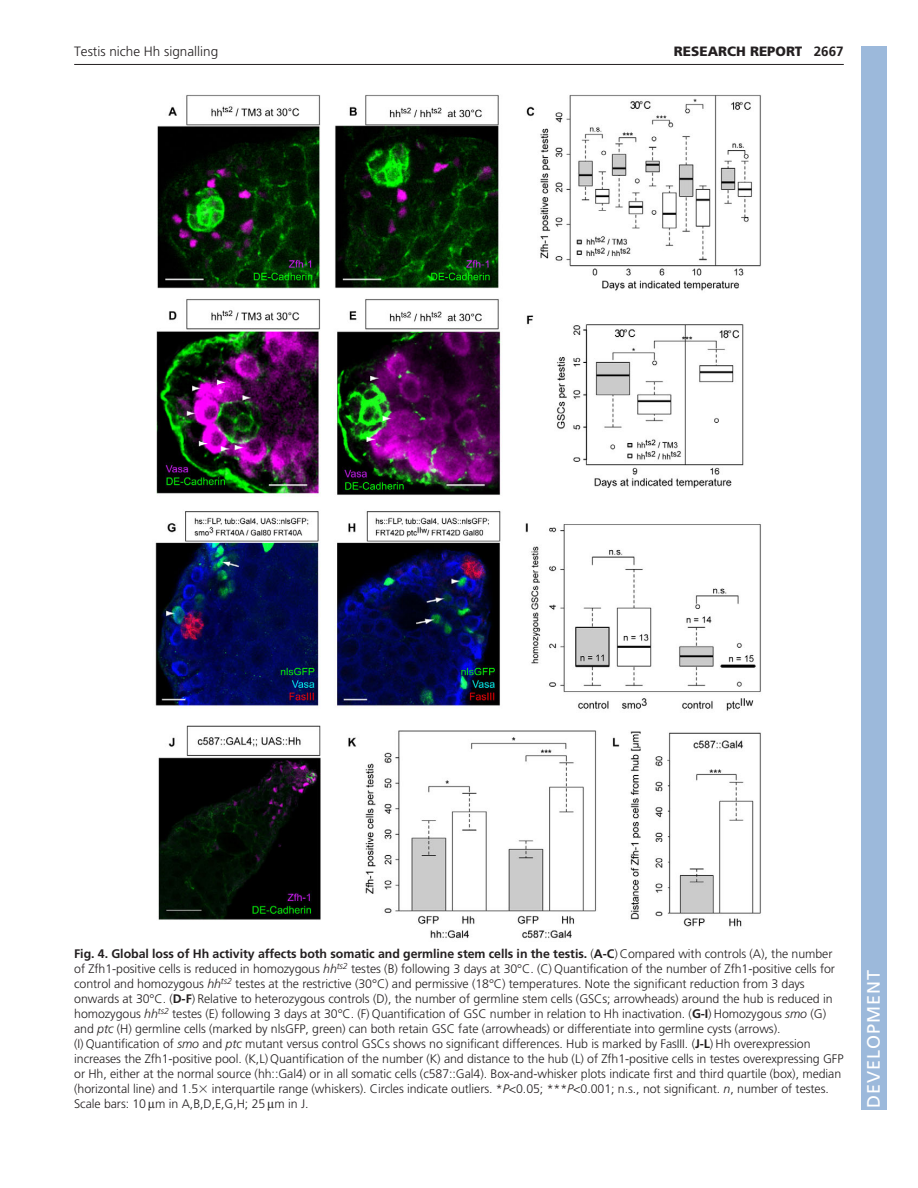
<style>
.page{position:relative;width:918px;height:1188px;background:#fff}
.page>*{position:absolute;margin:0;border:0;box-sizing:border-box;transform-origin:0 0}
.t1{font:18px "Frutiger LT Std";letter-spacing:.055em;color:#fff}
.t2{font:300 13.5px "Frutiger LT Std";color:#231f20}
.t3{font:900 13.5px "Frutiger LT Std";color:#231f20}
.t4{font:300 12.3px/15px "Frutiger LT Std";letter-spacing:-.005em;color:#231f20}
.s1{font-weight:700}
.s2{font-style:italic}
.s3{font-family:"Mathematical Pi One";font-weight:400}
</style>
<div class="page">
<hr style="left:74px;top:64px;width:770px;height:1px;background:#231f20">
<img style="left:155px;top:94px;width:606px;height:845px">
<div style="left:861px;top:46px;width:25px;height:1064px;background:#9cb9db"></div>
<p class="t2" style="left:74px;top:46px;width:145px">Testis niche Hh signalling</p>
<p class="t3" style="left:674px;top:45px;width:171px">RESEARCH REPORT <span class="s1">2667</span></p>
<p class="t4" style="left:74px;top:947px;width:771px"><span class="s1">Fig. 4. Global loss of Hh activity affects both somatic and germline stem cells in the testis.</span> (<span class="s1">A-C</span>) Compared with controls (A), the number of Zfh1-positive cells is reduced in homozygous <span class="s2">hh</span><sup>ts2</sup> testes (B) following 3 days at 30°C. (C) Quantification of the number of Zfh1-positive cells for control and homozygous <span class="s2">hh</span><sup>ts2</sup> testes at the restrictive (30°C) and permissive (18°C) temperatures. Note the significant reduction from 3 days onwards at 30°C. (<span class="s1">D-F</span>) Relative to heterozygous controls (D), the number of germline stem cells (GSCs; arrowheads) around the hub is reduced in homozygous <span class="s2">hh</span><sup>ts2</sup> testes (E) following 3 days at 30°C. (F) Quantification of GSC number in relation to Hh inactivation. (<span class="s1">G-I</span>) Homozygous <span class="s2">smo</span> (G) and <span class="s2">ptc</span> (H) germline cells (marked by nlsGFP, green) can both retain GSC fate (arrowheads) or differentiate into germline cysts (arrows).<br>(I) Quantification of <span class="s2">smo</span> and <span class="s2">ptc</span> mutant versus control GSCs shows no significant differences. Hub is marked by FasIII. (<span class="s1">J-L</span>) Hh overexpression increases the Zfh1-positive pool. (K,L) Quantification of the number (K) and distance to the hub (L) of Zfh1-positive cells in testes overexpressing GFP or Hh, either at the normal source (hh::Gal4) or in all somatic cells (c587::Gal4). Box-and-whisker plots indicate first and third quartile (box), median (horizontal line) and 1.5<span class="s3">-</span> interquartile range (whiskers). Circles indicate outliers. *<span class="s2">P</span>&lt;0.05; ***<span class="s2">P</span>&lt;0.001; n.s., not significant. <span class="s2">n</span>, number of testes.<br>Scale bars: 10 m in A,B,D,E,G,H; 25 m in J.</p>
<h1 class="t1" style="left:863px;top:1108px;width:140px;rotate:-90deg">DEVELOPMENT</h1>
</div>
